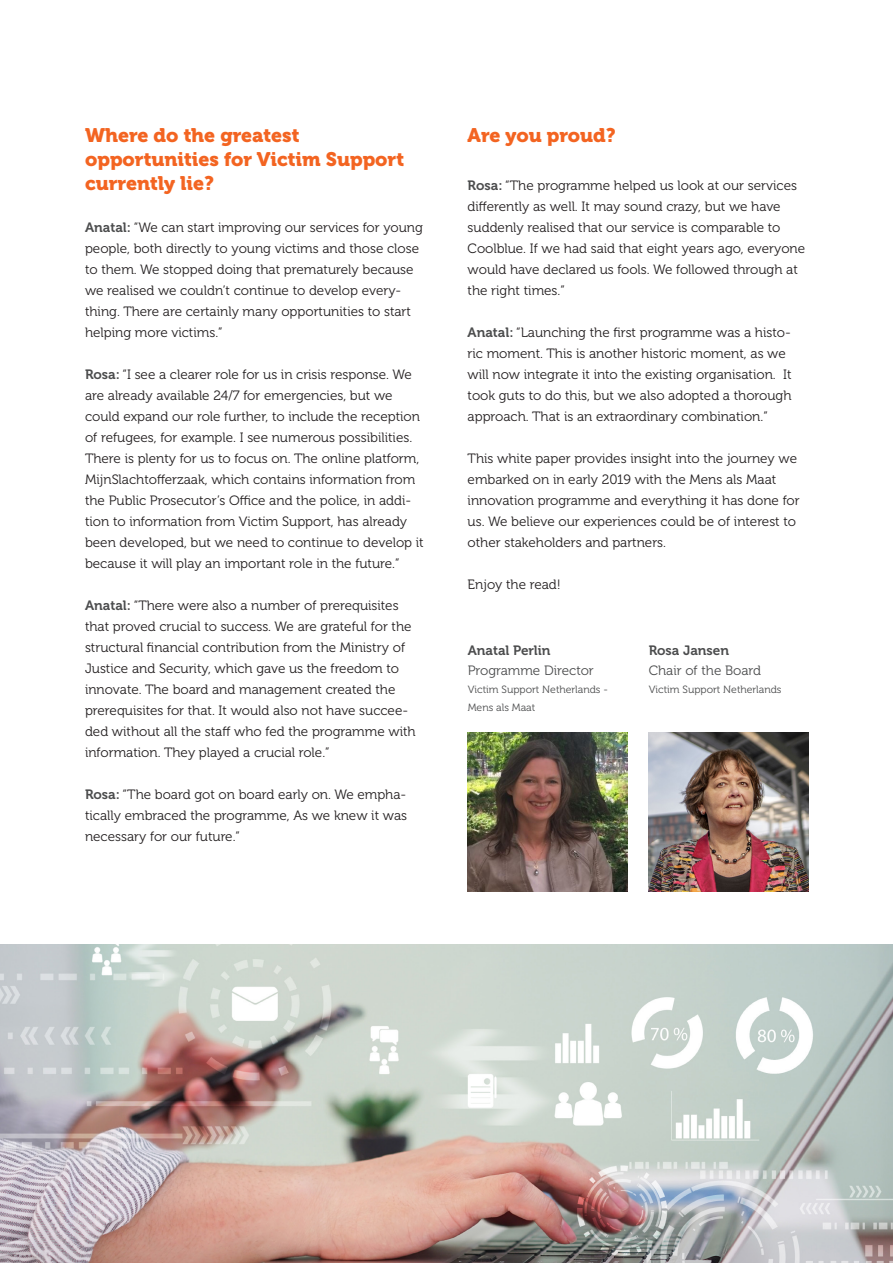
<style>
.page{position:relative;width:893px;height:1263px;background:#fff}
.page>*{position:absolute;margin:0;border:0;box-sizing:border-box;transform-origin:0 0}
.t1{font:19.5px/24px "Museo 900";color:#f36421}
.t2{font:13.5px/21px "Museo 300";color:#231f20}
.t3{font:13.5px/19.5px "Museo 300";color:#4b4c4d}
.t4{font:13.5px "Museo 700";color:#4b4c4d}
.t5{font:10.5px "Museo 300";color:#4b4c4d}
.s1{font-family:"Museo 700";color:#4b4c4d}
.s2{font-family:"Museo 700"}
</style>
<div class="page">
<img style="left:468px;top:732px;width:159px;height:160px">
<img style="left:649px;top:732px;width:159px;height:160px">
<img style="left:0;top:944px;width:893px;height:319px">
<p class="t1" style="left:85px;top:124px;width:321px">Where do the greatest opportunities for Victim Support currently lie?</p>
<p class="t2" style="left:85px;top:217px;width:339px"><span class="s1">Anatal:</span> “We can start improving our services for young people, both directly to young victims and those close to them. We stopped doing that prematurely because we realised we couldn’t continue to develop every&shy;thing. There are certainly many opportunities to start helping more victims.”</p>
<p class="t2" style="left:85px;top:364px;width:340px"><span class="s1">Rosa:</span> “I see a clearer role for us in crisis response. We are already available 24/7 for emergencies, but we could expand our role further, to include the reception of refugees, for example. I see numerous possibilities.<br>There is plenty for us to focus on. The online platform, MijnSlachtofferzaak, which contains information from the Public Prosecutor’s Office and the police, in addi&shy;tion to information from Victim Support, has already been developed, but we need to continue to develop it because it will play an important role in the future.”</p>
<p class="t2" style="left:85px;top:595px;width:332px"><span class="s1">Anatal:</span> “There were also a number of prerequisites that proved crucial to success. We are grateful for the structural financial contribution from the Ministry of Justice and Security, which gave us the freedom to innovate. The board and management created the prerequisites for that. It would also not have succee&shy;ded without all the staff who fed the programme with information. They played a crucial role.”</p>
<p class="t2" style="left:85px;top:784px;width:324px;text-align:justify"><span class="s1">Rosa:</span> “The board got on board early on. We empha&shy;tically embraced the programme, As we knew it was necessary for our future.”</p>
<p class="t1" style="left:468px;top:124px;width:150px">Are you proud?</p>
<p class="t2" style="left:468px;top:175px;width:339px"><span class="s1">Rosa:</span> “The programme helped us look at our services differently as well. It may sound crazy, but we have suddenly realised that our service is comparable to Coolblue. If we had said that eight years ago, everyone would have declared us fools. We followed through at the right times.”</p>
<p class="t2" style="left:468px;top:322px;width:325px"><span class="s1">Anatal:</span> “Launching the first programme was a histo&shy;ric moment. This is another historic moment, as we will now integrate it into the existing organisation. It took guts to do this, but we also adopted a thorough approach. That is an extraordinary combination.”</p>
<p class="t2" style="left:468px;top:448px;width:333px">This white paper provides insight into the journey we embarked on in early 2019 with the Mens als Maat innovation programme and everything it has done for us. We believe our experiences could be of interest to other stakeholders and partners.</p>
<p class="t2" style="left:468px;top:574px;width:95px">Enjoy the read!</p>
<p class="t3" style="left:468px;top:641px;width:128px"><span class="s2">Anatal Perlin<br></span>Programme Director</p>
<p class="t5" style="left:468px;top:683px;width:142px">Victim Support Netherlands -</p>
<p class="t5" style="left:468px;top:701px;width:69px">Mens als Maat</p>
<p class="t4" style="left:649px;top:643px;width:82px">Rosa Jansen</p>
<p class="t3" style="left:649px;top:661px;width:114px">Chair of the Board</p>
<p class="t5" style="left:649px;top:683px;width:134px">Victim Support Netherlands</p>
</div>
